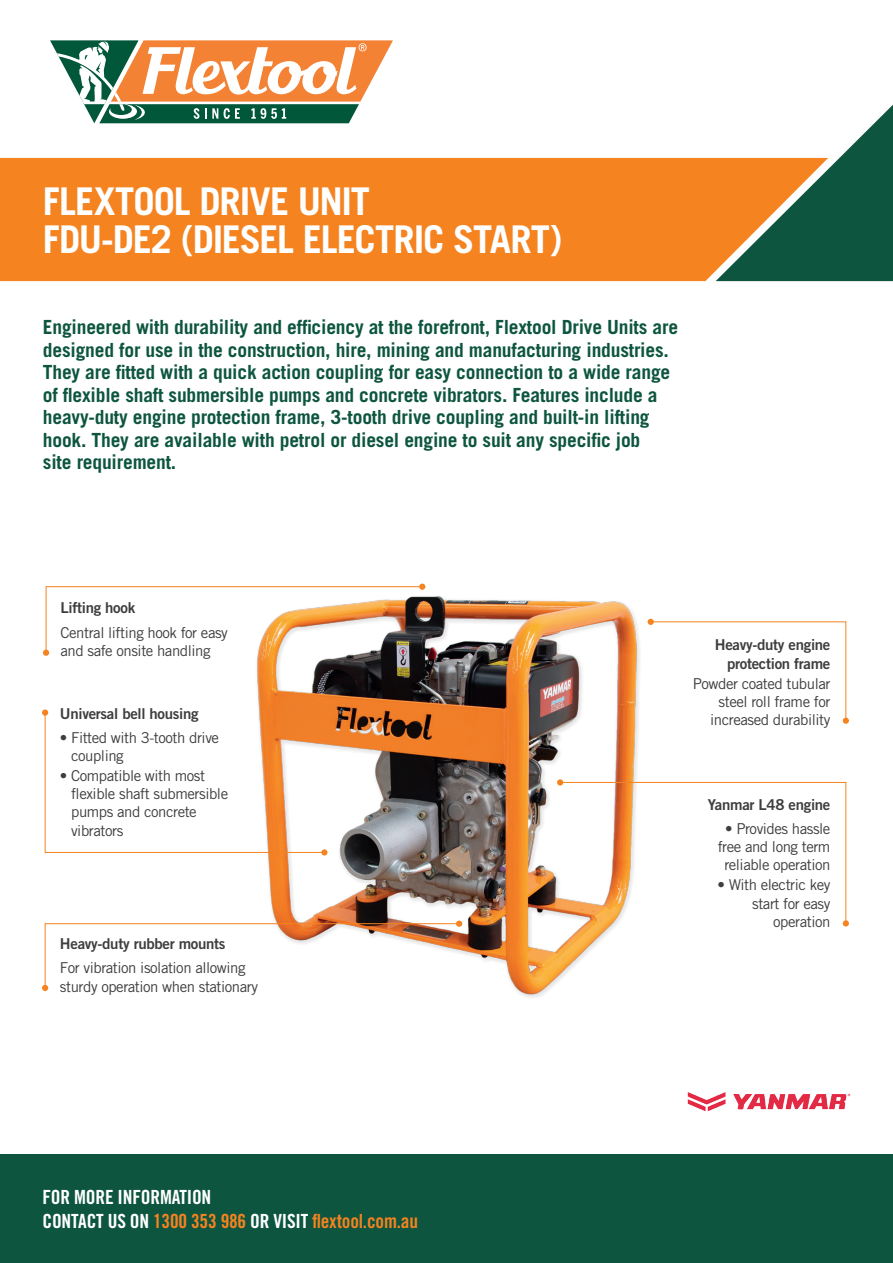
<style>
.page{position:relative;width:893px;height:1263px;background:#fff}
.page>*{position:absolute;margin:0;border:0;box-sizing:border-box;transform-origin:0 0}
.t1{font:700 38.25px/38.2px "Trade Gothic";letter-spacing:-.025em;color:#fff}
.t2{font:700 19.5px/22.5px "Trade Gothic";letter-spacing:-.01em;color:#0d553f}
.t3{font:19.5px/24px "Trade Gothic Bold Cond Twenty";letter-spacing:-.01em;color:#fff}
.t4{font:15px/18.1px "Trade Gothic";letter-spacing:-.03em;color:#3e3e3f}
.t5{font:15px/18px "Trade Gothic Bold Two";letter-spacing:-.02em;color:#3e3e3f;text-align:right}
.s1{color:#f58320}
</style>
<div class="page">
<img style="left:256px;top:583px;width:395px;height:415px">
<div style="left:42px;top:709px;width:6px;height:7px;background:#f58320;border-radius:50%"></div>
<svg style="left:44px;top:712px;width:283px;height:143px"></svg>
<svg style="left:42px;top:923px;width:418px;height:68px"></svg>
<div style="left:456px;top:920px;width:6px;height:7px;background:#f58320;border-radius:50%"></div>
<svg style="left:648px;top:619px;width:201px;height:105px"></svg>
<div style="left:0;top:1154px;width:893px;height:109px;background:#0d553f"></div>
<svg style="left:43px;top:584px;width:382px;height:72px"></svg>
<div style="left:0;top:158px;width:716px;height:123px;background:#f58320"></div>
<svg style="left:716px;top:105px;width:177px;height:176px"></svg>
<svg style="left:50px;top:40px;width:343px;height:84px"></svg>
<img style="left:688px;top:1092px;width:162px;height:20px">
<svg style="left:557px;top:779px;width:292px;height:147px"></svg>
<h1 class="t1" style="left:43px;top:182px;width:521px">FLEXTOOL DRIVE UNIT<br>FDU-DE2 (DIESEL ELECTRIC START)</h1>
<p class="t2" style="left:43px;top:315px;width:637px">Engineered with durability and efficiency at the forefront, Flextool Drive Units are designed for use in the construction, hire, mining and manufacturing industries.<br>They are fitted with a quick action coupling for easy connection to a wide range of flexible shaft submersible pumps and concrete vibrators. Features include a heavy-duty engine protection frame, 3-tooth drive coupling and built-in lifting hook. They are available with petrol or diesel engine to suit any specific job<br>site requirement.</p>
<p class="t5" style="left:61px;top:599px;width:76px">Lifting hook</p>
<p class="t4" style="left:61px;top:623px;width:169px">Central lifting hook for easy and safe onsite handling</p>
<p class="t5" style="left:60px;top:704px;width:140px">Universal bell housing</p>
<p class="t4" style="left:71px;top:728px;width:149px;text-indent:-11px">• Fitted with 3-tooth drive coupling</p>
<p class="t4" style="left:71px;top:767px;width:159px;text-indent:-11px">• Compatible with most flexible shaft submersible pumps and concrete vibrators</p>
<p class="t5" style="left:60px;top:934px;width:167px">Heavy-duty rubber mounts</p>
<p class="t4" style="left:60px;top:959px;width:200px">For vibration isolation allowing sturdy operation when stationary</p>
<p class="t5" style="left:715px;top:636px;width:117px">Heavy-duty engine protection frame</p>
<p class="t4" style="left:693px;top:674px;width:139px;text-align:right">Powder coated tubular steel roll frame for increased durability</p>
<p class="t5" style="left:708px;top:795px;width:124px">Yanmar L48 engine</p>
<p class="t4" style="left:718px;top:819px;width:114px;text-align:center">• Provides hassle free and long term reliable operation</p>
<p class="t4" style="left:718px;top:876px;width:114px;text-align:right">• With electric key start for easy operation</p>
<p class="t3" style="left:43px;top:1185px;width:377px">FOR MORE INFORMATION<br>CONTACT US ON <span class="s1">1300 353 986</span> OR VISIT <span class="s1">flextool.com.au</span></p>
</div>
